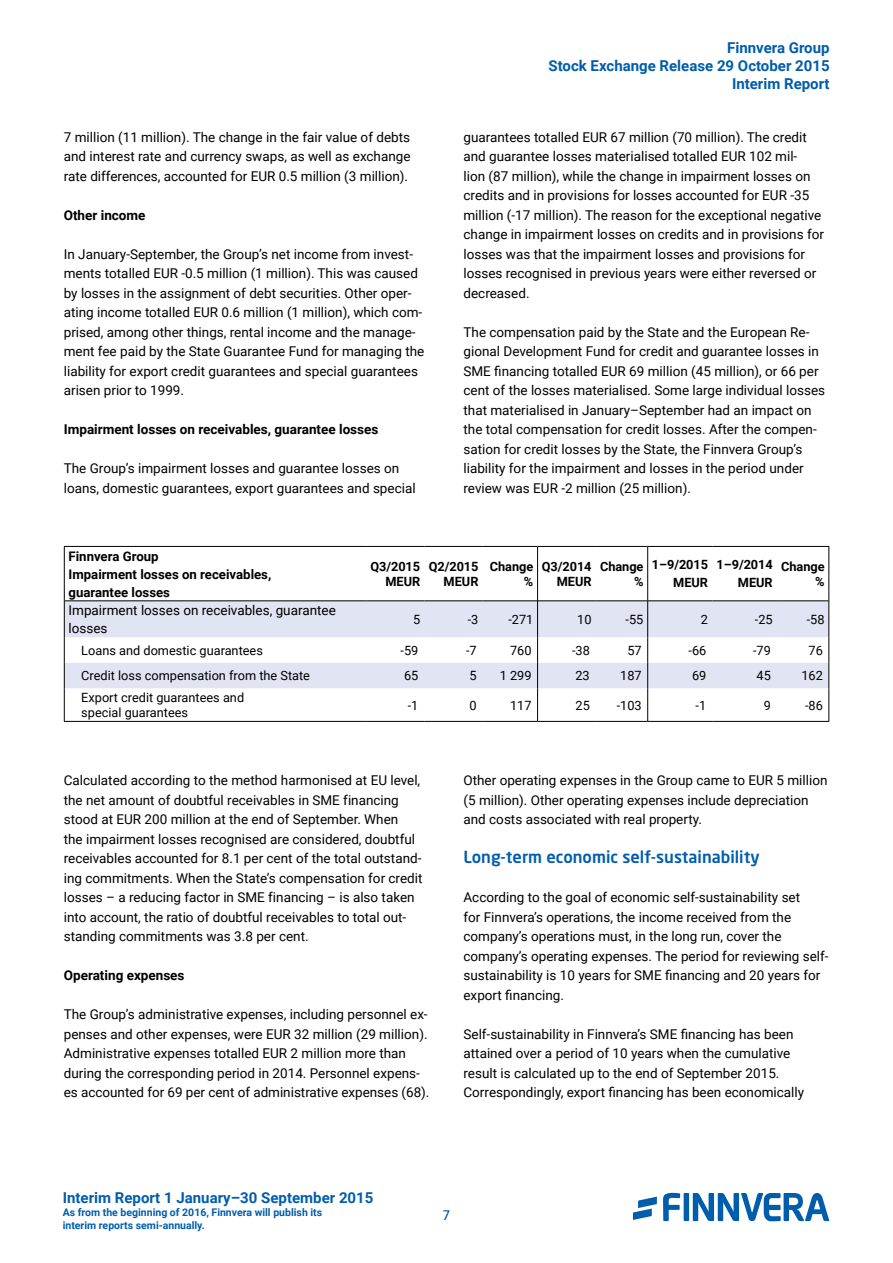
<style>
.page{position:relative;width:893px;height:1263px;background:#fff}
.page>*{position:absolute;margin:0;border:0;box-sizing:border-box;transform-origin:0 0}
.t1{font:500 16.5px "Neo Sans Std";color:#005dac}
.t2{font:700 15px/18px "Roboto";color:#005dac;text-align:right}
.t3{font:15px "Leitura Sans Grot 2";color:#005dac}
.t4{font:13.5px/19.5px "Roboto";color:#000}
.t5{font:700 13.5px "Roboto";color:#000}
.t6{font:700 13.2px/18px "Roboto";color:#000}
.t7{font:12.75px/15px "Roboto";color:#000}
.t8{font:700 12.75px/15px "Roboto";letter-spacing:-.005em;color:#000;text-align:right}
.t9{font:700 10.5px/12.6px "Roboto";color:#005dac}
</style>
<div class="page">
<svg style="left:633px;top:1196px;width:24px;height:24px"></svg>
<div style="left:684px;top:1193px;width:5px;height:28px;background:#005dac"></div>
<svg style="left:663px;top:1193px;width:17px;height:28px"></svg>
<svg style="left:693px;top:1193px;width:136px;height:28px"></svg>
<svg style="left:65px;top:602px;width:763px;height:86px;fill:#e1e4f3"></svg>
<hr style="left:65px;top:601px;width:301px;height:1px;background:#000">
<hr style="left:366px;top:601px;width:58px;height:1px;background:#000">
<hr style="left:424px;top:601px;width:59px;height:1px;background:#000">
<hr style="left:777px;top:601px;width:51px;height:1px;background:#000">
<hr style="left:64px;top:546px;width:302px;height:1px;background:#000">
<hr style="left:64px;top:547px;width:1px;height:54px;background:#000">
<hr style="left:366px;top:546px;width:58px;height:1px;background:#000">
<hr style="left:424px;top:546px;width:59px;height:1px;background:#000">
<hr style="left:647px;top:547px;width:1px;height:54px;background:#000">
<hr style="left:777px;top:546px;width:52px;height:1px;background:#000">
<hr style="left:828px;top:547px;width:1px;height:54px;background:#000">
<hr style="left:64px;top:601px;width:1px;height:36px;background:#000">
<hr style="left:828px;top:601px;width:1px;height:36px;background:#000">
<svg style="left:64px;top:637px;width:1px;height:51px"></svg>
<svg style="left:828px;top:637px;width:1px;height:51px"></svg>
<hr style="left:64px;top:688px;width:1px;height:33px;background:#000">
<hr style="left:828px;top:688px;width:1px;height:33px;background:#000">
<hr style="left:64px;top:721px;width:302px;height:1px;background:#000">
<hr style="left:366px;top:721px;width:58px;height:1px;background:#000">
<hr style="left:424px;top:721px;width:59px;height:1px;background:#000">
<hr style="left:648px;top:721px;width:64px;height:1px;background:#000">
<hr style="left:712px;top:721px;width:65px;height:1px;background:#000">
<hr style="left:777px;top:721px;width:52px;height:1px;background:#000">
<hr style="left:538px;top:546px;width:58px;height:1px;background:#000">
<hr style="left:596px;top:546px;width:52px;height:1px;background:#000">
<hr style="left:647px;top:601px;width:1px;height:36px;background:#000">
<svg style="left:647px;top:637px;width:1px;height:51px"></svg>
<hr style="left:647px;top:688px;width:1px;height:33px;background:#000">
<hr style="left:538px;top:721px;width:58px;height:1px;background:#000">
<hr style="left:596px;top:721px;width:52px;height:1px;background:#000">
<hr style="left:538px;top:601px;width:58px;height:1px;background:#000">
<hr style="left:596px;top:601px;width:52px;height:1px;background:#000">
<hr style="left:483px;top:546px;width:55px;height:1px;background:#000">
<hr style="left:483px;top:721px;width:55px;height:1px;background:#000">
<hr style="left:483px;top:601px;width:54px;height:1px;background:#000">
<hr style="left:537px;top:547px;width:1px;height:54px;background:#000">
<hr style="left:537px;top:601px;width:1px;height:36px;background:#000">
<svg style="left:537px;top:637px;width:1px;height:51px"></svg>
<hr style="left:537px;top:688px;width:1px;height:33px;background:#000">
<hr style="left:648px;top:601px;width:64px;height:1px;background:#000">
<hr style="left:712px;top:601px;width:65px;height:1px;background:#000">
<hr style="left:648px;top:546px;width:64px;height:1px;background:#000">
<hr style="left:712px;top:546px;width:65px;height:1px;background:#000">
<p class="t4" style="left:64px;top:127px;width:348px;text-align:justify">7 million (11 million). The change in the fair value of debts and interest rate and currency swaps, as well as exchange rate differences, accounted for EUR 0.5 million (3 million).</p>
<p class="t5" style="left:64px;top:206px;width:83px">Other income</p>
<p class="t4" style="left:64px;top:244px;width:362px">In January-September, the Group’s net income from invest&shy;ments totalled EUR -0.5 million (1 million). This was caused by losses in the assignment of debt securities. Other oper&shy;ating income totalled EUR 0.6 million (1 million), which com&shy;prised, among other things, rental income and the manage&shy;ment fee paid by the State Guarantee Fund for managing the liability for export credit guarantees and special guarantees arisen prior to 1999.</p>
<p class="t5" style="left:64px;top:420px;width:316px">Impairment losses on receivables, guarantee losses</p>
<p class="t4" style="left:64px;top:458px;width:353px">The Group’s impairment losses and guarantee losses on loans, domestic guarantees, export guarantees and special</p>
<p class="t2" style="left:548px;top:38px;width:283px">Finnvera Group<br>Stock Exchange Release 29 October 2015<br>Interim Report</p>
<p class="t4" style="left:463px;top:127px;width:362px">guarantees totalled EUR 67 million (70 million). The credit and guarantee losses materialised totalled EUR 102 mil-<br>lion (87 million), while the change in impairment losses on credits and in provisions for losses accounted for EUR -35 million (-17 million). The reason for the exceptional negative change in impairment losses on credits and in provisions for losses was that the impairment losses and provisions for losses recognised in previous years were either reversed or decreased.</p>
<p class="t4" style="left:463px;top:322px;width:363px">The compensation paid by the State and the European Re&shy;gional Development Fund for credit and guarantee losses in SME financing totalled EUR 69 million (45 million), or 66 per cent of the losses materialised. Some large individual losses that materialised in January–September had an impact on the total compensation for credit losses. After the compen&shy;sation for credit losses by the State, the Finnvera Group’s liability for the impairment and losses in the period under review was EUR -2 million (25 million).</p>
<p class="t6" style="left:69px;top:546px;width:204px">Finnvera Group<br>Impairment losses on receivables, guarantee losses</p>
<p class="t8" style="left:370px;top:558px;width:51px">Q3/2015<br>MEUR</p>
<p class="t8" style="left:429px;top:558px;width:51px">Q2/2015<br>MEUR</p>
<p class="t8" style="left:490px;top:558px;width:45px">Change %</p>
<p class="t8" style="left:542px;top:558px;width:51px">Q3/2014<br>MEUR</p>
<p class="t8" style="left:600px;top:558px;width:45px">Change %</p>
<p class="t8" style="left:652px;top:555px;width:58px;line-height:18px">1–9/2015<br>MEUR</p>
<p class="t8" style="left:717px;top:555px;width:58px;line-height:18px">1–9/2014<br>MEUR</p>
<p class="t8" style="left:781px;top:558px;width:45px">Change %</p>
<p class="t4" style="left:69px;top:601px;width:269px;line-height:18px">Impairment losses on receivables, guarantee losses</p>
<p class="t7" style="left:413px;top:611px;width:9px">5</p>
<p class="t7" style="left:468px;top:611px;width:12px">-3</p>
<p class="t7" style="left:508px;top:611px;width:27px">-271</p>
<p class="t7" style="left:577px;top:611px;width:16px">10</p>
<p class="t7" style="left:626px;top:611px;width:19px">-55</p>
<p class="t7" style="left:701px;top:611px;width:9px">2</p>
<p class="t7" style="left:755px;top:611px;width:19px">-25</p>
<p class="t7" style="left:807px;top:611px;width:19px">-58</p>
<p class="t7" style="left:81px;top:642px;width:183px">Loans and domestic guarantees</p>
<p class="t7" style="left:401px;top:642px;width:19px">-59</p>
<p class="t7" style="left:466px;top:642px;width:12px">-7</p>
<p class="t7" style="left:510px;top:642px;width:23px">760</p>
<p class="t7" style="left:572px;top:642px;width:19px">-38</p>
<p class="t7" style="left:627px;top:642px;width:16px">57</p>
<p class="t7" style="left:688px;top:642px;width:19px">-66</p>
<p class="t7" style="left:753px;top:642px;width:19px">-79</p>
<p class="t7" style="left:808px;top:642px;width:16px">76</p>
<p class="t7" style="left:81px;top:668px;width:230px">Credit loss compensation from the State</p>
<p class="t7" style="left:404px;top:668px;width:16px">65</p>
<p class="t7" style="left:470px;top:668px;width:9px">5</p>
<p class="t7" style="left:500px;top:668px;width:33px">1 299</p>
<p class="t7" style="left:575px;top:668px;width:16px">23</p>
<p class="t7" style="left:620px;top:668px;width:23px">187</p>
<p class="t7" style="left:692px;top:668px;width:16px">69</p>
<p class="t7" style="left:757px;top:668px;width:16px">45</p>
<p class="t7" style="left:801px;top:668px;width:23px">162</p>
<p class="t7" style="left:81px;top:690px;width:164px">Export credit guarantees and special guarantees</p>
<p class="t7" style="left:408px;top:697px;width:12px">-1</p>
<p class="t7" style="left:470px;top:697px;width:9px">0</p>
<p class="t7" style="left:510px;top:697px;width:23px">117</p>
<p class="t7" style="left:575px;top:697px;width:16px">25</p>
<p class="t7" style="left:617px;top:697px;width:27px">-103</p>
<p class="t7" style="left:696px;top:697px;width:12px">-1</p>
<p class="t7" style="left:764px;top:697px;width:9px">9</p>
<p class="t7" style="left:805px;top:697px;width:19px">-86</p>
<p class="t4" style="left:64px;top:770px;width:360px">Calculated according to the method harmonised at EU level, the net amount of doubtful receivables in SME financing stood at EUR 200 million at the end of September. When<br>the impairment losses recognised are considered, doubtful receivables accounted for 8.1 per cent of the total outstand&shy;ing commitments. When the State’s compensation for credit losses – a reducing factor in SME financing – is also taken into account, the ratio of doubtful receivables to total out&shy;standing commitments was 3.8 per cent.</p>
<p class="t5" style="left:64px;top:966px;width:122px">Operating expenses</p>
<p class="t4" style="left:64px;top:1004px;width:367px">The Group’s administrative expenses, including personnel ex&shy;penses and other expenses, were EUR 32 million (29 million).<br>Administrative expenses totalled EUR 2 million more than during the corresponding period in 2014. Personnel expens&shy;es accounted for 69 per cent of administrative expenses (68).</p>
<p class="t4" style="left:463px;top:770px;width:366px">Other operating expenses in the Group came to EUR 5 million (5 million). Other operating expenses include depreciation and costs associated with real property.</p>
<p class="t1" style="left:463px;top:847px;width:298px">Long-term economic self-sustainability</p>
<p class="t4" style="left:463px;top:887px;width:367px">According to the goal of economic self-sustainability set<br>for Finnvera’s operations, the income received from the company’s operations must, in the long run, cover the company’s operating expenses. The period for reviewing self&shy;sustainability is 10 years for SME financing and 20 years for export financing.</p>
<p class="t4" style="left:463px;top:1024px;width:342px">Self-sustainability in Finnvera’s SME financing has been attained over a period of 10 years when the cumulative result is calculated up to the end of September 2015.<br>Correspondingly, export financing has been economically</p>
<p class="t2" style="left:63px;top:1188px;width:312px">Interim Report 1 January–30 September 2015</p>
<p class="t9" style="left:63px;top:1205px;width:261px">As from the beginning of 2016, Finnvera will publish its interim reports semi-annually.</p>
<p class="t3" style="left:443px;top:1205px;width:8px">7</p>
</div>
